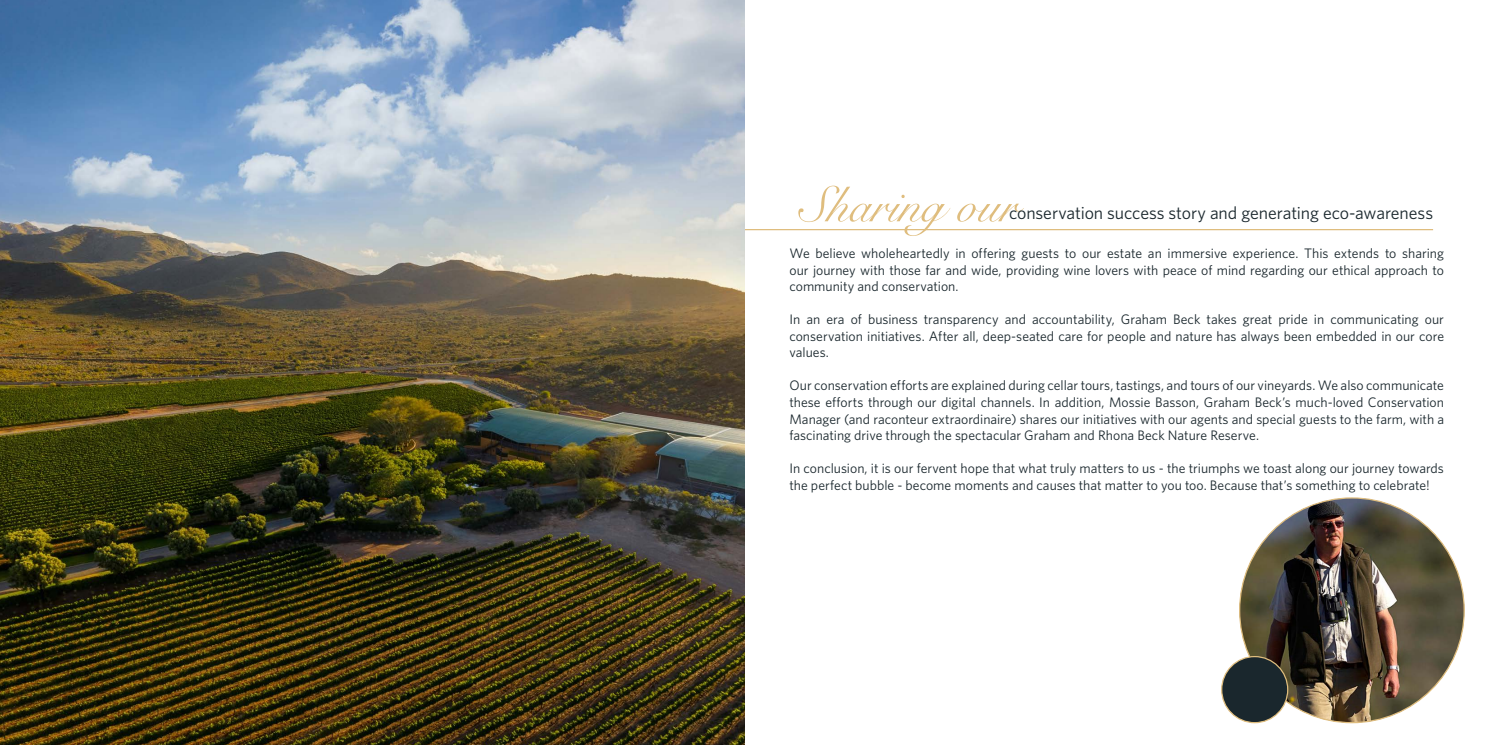
<style>
.page{position:relative;width:1489px;height:745px;background:#fff}
.page>*{position:absolute;margin:0;border:0;box-sizing:border-box;transform-origin:0 0}
.t1{font:50px "Snell Roundhand";color:#dfbd7e}
.t2{font:17.75px "Whitney";letter-spacing:-.005em;color:#1a272d}
.t3{font:13.75px/16.5px "Whitney";color:#1a272d;text-align:justify}
</style>
<div class="page">
<hr style="left:201px;top:229px;width:1231px;height:1px;background:#dfbd7e">
<img style="left:0;top:0;width:744px;height:744px">
<img style="left:1239px;top:497px;width:224px;height:225px;border-radius:112px">
<div style="left:1221px;top:656px;width:66px;height:66px;background:#1a272d;border-radius:50%"></div>
<div style="left:1220px;top:655px;width:68px;height:67px;border:1px solid #dfbd7e;border-radius:50%"></div>
<h1 class="t1" style="left:799px;top:165px;width:219px">Sharing our</h1>
<p class="t2" style="left:1009px;top:202px;width:425px">conservation success story and generating eco-awareness</p>
<p class="t3" style="left:789px;top:245px;width:656px">We believe wholeheartedly in offering guests to our estate an immersive experience. This extends to sharing our journey with those far and wide, providing wine lovers with peace of mind regarding our ethical approach to community and conservation.</p>
<p class="t3" style="left:789px;top:311px;width:656px">In an era of business transparency and accountability, Graham Beck takes great pride in communicating our conservation initiatives. After all, deep-seated care for people and nature has always been embedded in our core values.</p>
<p class="t3" style="left:789px;top:377px;width:656px">Our conservation efforts are explained during cellar tours, tastings, and tours of our vineyards. We also communicate these efforts through our digital channels. In addition, Mossie Basson, Graham Beck’s much-loved Conservation Manager (and raconteur extraordinaire) shares our initiatives with our agents and special guests to the farm, with a fascinating drive through the spectacular Graham and Rhona Beck Nature Reserve.</p>
<p class="t3" style="left:789px;top:459px;width:656px">In conclusion, it is our fervent hope that what truly matters to us - the triumphs we toast along our journey towards the perfect bubble - become moments and causes that matter to you too. Because that’s something to celebrate!</p>
</div>
